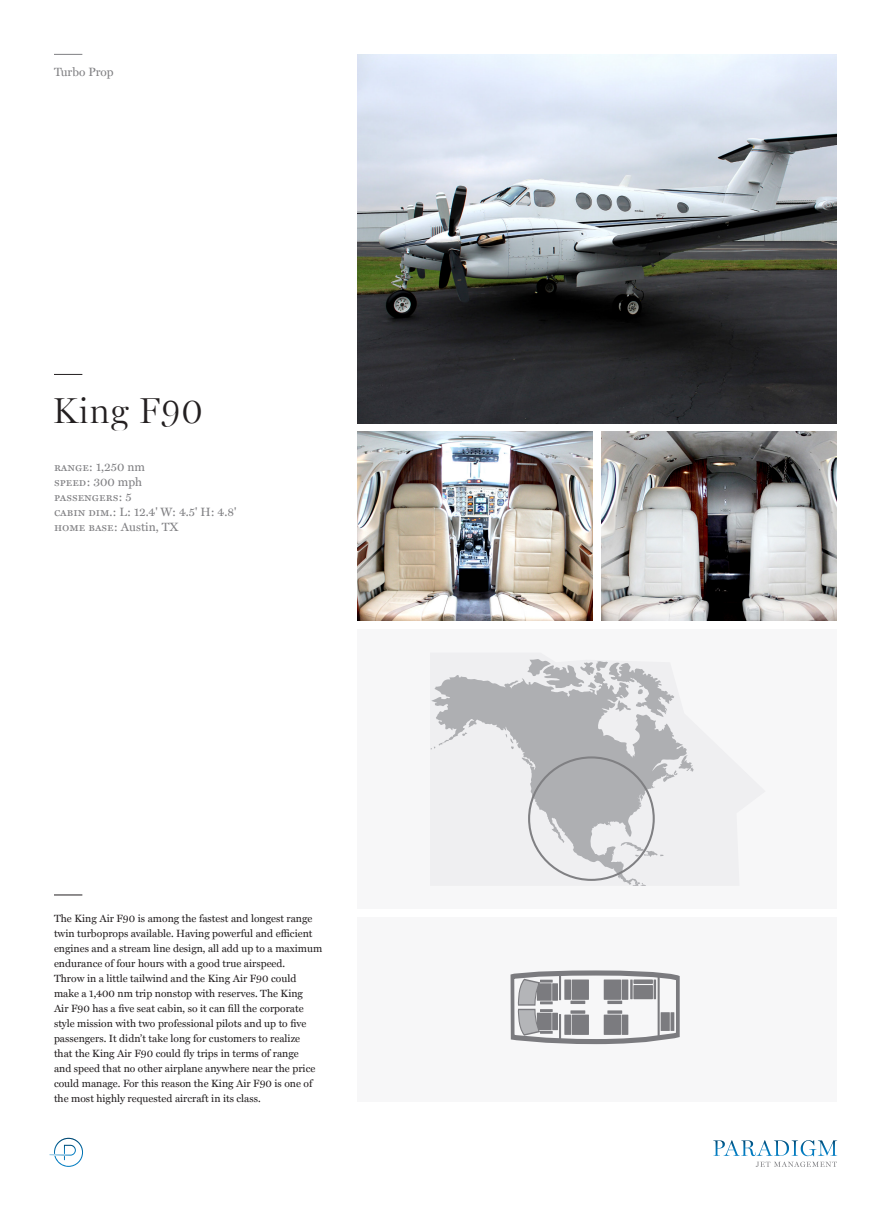
<style>
.page{position:relative;width:891px;height:1215px;background:#fff}
.page>*{position:absolute;margin:0;border:0;box-sizing:border-box;transform-origin:0 0}
.t1{font:300 36px "Miller Display";letter-spacing:.025em;color:#231f20}
.t2{font:12px/15px "Miller Text Roman SC";color:#808083}
.t3{font:12px/15px "Miller Text";color:#808083}
.t4{font:10.5px/15px "Miller Text";color:#231f20}
.s1{font-family:"Miller Text Roman SC"}
.s2{font-family:"Miller Text"}
</style>
<div class="page">
<img style="left:54px;top:1138px;width:29px;height:29px">
<svg style="left:713px;top:1140px;width:124px;height:16px"></svg>
<svg style="left:756px;top:1162px;width:81px;height:5px"></svg>
<img style="left:713px;top:1141px;width:10px;height:15px">
<img style="left:723px;top:1140px;width:66px;height:16px">
<img style="left:792px;top:1141px;width:6px;height:15px">
<img style="left:801px;top:1140px;width:15px;height:16px">
<img style="left:818px;top:1141px;width:19px;height:15px">
<svg style="left:54px;top:374px;width:28px;height:1px"></svg>
<svg style="left:54px;top:54px;width:28px;height:1px"></svg>
<svg style="left:54px;top:895px;width:28px;height:1px"></svg>
<img style="left:358px;top:55px;width:479px;height:369px">
<div style="left:358px;top:630px;width:479px;height:279px;background:#f7f7f8"></div>
<div style="left:358px;top:917px;width:479px;height:185px;background:#f7f7f8"></div>
<img style="left:357px;top:431px;width:236px;height:190px">
<img style="left:601px;top:431px;width:236px;height:190px">
<svg style="left:510px;top:971px;width:170px;height:73px"></svg>
<svg style="left:431px;top:659px;width:263px;height:227px"></svg>
<p class="t3" style="left:54px;top:64px;width:61px">Turbo Prop</p>
<p class="t1" style="left:52px;top:389px;width:152px">King F90</p>
<p class="t3" style="left:54px;top:459px;width:92px"><span class="s1">range:</span> 1,250 nm <span class="s1">speed:</span> 300 mph</p>
<p class="t2" style="left:54px;top:489px;width:184px">passengers: <span class="s2">5<br></span>cabin dim.: <span class="s2">L: 12.4' W: 4.5' H: 4.8' </span>home base: <span class="s2">Austin, TX</span></p>
<p class="t4" style="left:54px;top:911px;width:270px">The King Air F90 is among the fastest and longest range twin turboprops available. Having powerful and efficient engines and a stream line design, all add up to a maximum endurance of four hours with a good true airspeed.<br>Throw in a little tailwind and the King Air F90 could make a 1,400 nm trip nonstop with reserves. The King<br>Air F90 has a five seat cabin, so it can fill the corporate style mission with two professional pilots and up to five passengers. It didn’t take long for customers to realize<br>that the King Air F90 could fly trips in terms of range<br>and speed that no other airplane anywhere near the price could manage. For this reason the King Air F90 is one of the most highly requested aircraft in its class.</p>
</div>
